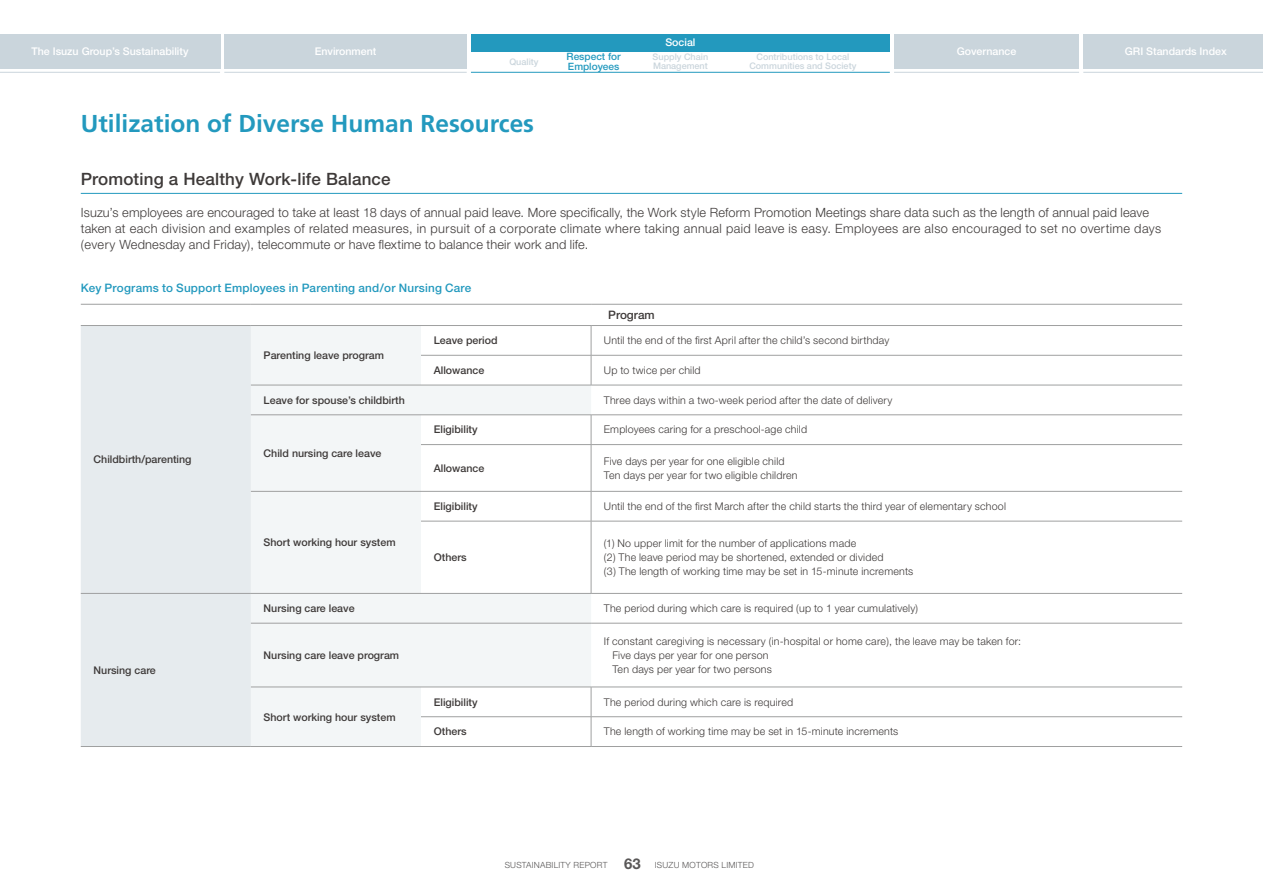
<style>
.page{position:relative;width:1263px;height:893px;background:#fff}
.page>*{position:absolute;margin:0;border:0;box-sizing:border-box;transform-origin:0 0}
.EN__第2階層23Q{font:700 24.45px "Frutiger LT Pro";color:#2399be}
.EN__第3階層_本文見出し16Q{font:500 16.95px "Helvetica Neue";letter-spacing:.01em;color:#3e3a39}
.EN__本文_12Q{font:300 12.75px/15.9px "Helvetica Neue";letter-spacing:.015em;color:#3e3a39}
.EN_豆見出し図タイトル11Q{font:500 11.7px "Helvetica Neue";letter-spacing:.015em;color:#2399be}
.EN_枠内10Q強調{font:500 11.7px "Helvetica Neue";color:#3e3a39}
.EN_枠内10Q{font:300 10.65px/13.8px "Helvetica Neue";letter-spacing:.02em;color:#3e3a39}
.EN_枠内10Q強調-2{font:500 10.65px "Helvetica Neue";color:#3e3a39}
.t1{font:500 10.65px "Helvetica Neue";color:#fff}
.t2{font:500 10.05px/9.6px "Helvetica Neue";color:#2399be}
.t3{font:500 9px/8.6px "Helvetica Neue";color:#cad5dc}
.t4{font:300 8.55px "Helvetica Neue";letter-spacing:.025em;color:#595757}
.s1{font-weight:700;font-size:14.85px}
</style>
<div class="page">
<div style="left:81px;top:326px;width:170px;height:420px;background:#e6ebee"></div>
<svg style="left:251px;top:326px;width:340px;height:420px;fill:#f3f6f7"></svg>
<hr style="left:421px;top:355px;width:170px;height:1px;background:#9fa0a0">
<hr style="left:591px;top:355px;width:591px;height:1px;background:#9fa0a0">
<hr style="left:251px;top:385px;width:170px;height:1px;background:#9fa0a0">
<hr style="left:421px;top:385px;width:170px;height:1px;background:#9fa0a0">
<hr style="left:591px;top:385px;width:591px;height:1px;background:#9fa0a0">
<hr style="left:251px;top:415px;width:170px;height:1px;background:#9fa0a0">
<hr style="left:421px;top:415px;width:170px;height:1px;background:#9fa0a0">
<hr style="left:591px;top:415px;width:591px;height:1px;background:#9fa0a0">
<hr style="left:421px;top:444px;width:170px;height:1px;background:#9fa0a0">
<hr style="left:591px;top:444px;width:591px;height:1px;background:#9fa0a0">
<hr style="left:251px;top:491px;width:170px;height:1px;background:#9fa0a0">
<hr style="left:421px;top:491px;width:170px;height:1px;background:#9fa0a0">
<hr style="left:591px;top:491px;width:591px;height:1px;background:#9fa0a0">
<hr style="left:421px;top:521px;width:170px;height:1px;background:#9fa0a0">
<hr style="left:591px;top:521px;width:591px;height:1px;background:#9fa0a0">
<hr style="left:81px;top:593px;width:170px;height:1px;background:#9fa0a0">
<hr style="left:251px;top:593px;width:170px;height:1px;background:#9fa0a0">
<hr style="left:591px;top:593px;width:591px;height:1px;background:#9fa0a0">
<hr style="left:251px;top:623px;width:170px;height:1px;background:#9fa0a0">
<hr style="left:591px;top:623px;width:591px;height:1px;background:#9fa0a0">
<hr style="left:251px;top:687px;width:170px;height:1px;background:#9fa0a0">
<hr style="left:591px;top:687px;width:591px;height:1px;background:#9fa0a0">
<hr style="left:421px;top:716px;width:170px;height:1px;background:#9fa0a0">
<hr style="left:591px;top:716px;width:591px;height:1px;background:#9fa0a0">
<hr style="left:81px;top:746px;width:170px;height:1px;background:#9fa0a0">
<hr style="left:251px;top:746px;width:170px;height:1px;background:#9fa0a0">
<hr style="left:421px;top:746px;width:170px;height:1px;background:#9fa0a0">
<hr style="left:591px;top:746px;width:591px;height:1px;background:#9fa0a0">
<hr style="left:421px;top:593px;width:170px;height:1px;background:#9fa0a0">
<hr style="left:421px;top:623px;width:170px;height:1px;background:#9fa0a0">
<hr style="left:421px;top:687px;width:170px;height:1px;background:#9fa0a0">
<hr style="left:81px;top:304px;width:170px;height:1px;background:#9fa0a0">
<hr style="left:251px;top:304px;width:170px;height:1px;background:#9fa0a0">
<hr style="left:421px;top:304px;width:170px;height:1px;background:#9fa0a0">
<hr style="left:591px;top:304px;width:591px;height:1px;background:#9fa0a0">
<hr style="left:81px;top:325px;width:170px;height:1px;background:#9fa0a0">
<hr style="left:251px;top:325px;width:170px;height:1px;background:#9fa0a0">
<hr style="left:421px;top:325px;width:170px;height:1px;background:#9fa0a0">
<hr style="left:591px;top:325px;width:591px;height:1px;background:#9fa0a0">
<svg style="left:591px;top:415px;width:1px;height:29px"></svg>
<hr style="left:591px;top:445px;width:1px;height:46px;background:#9fa0a0">
<svg style="left:591px;top:492px;width:1px;height:29px"></svg>
<hr style="left:591px;top:521px;width:1px;height:72px;background:#9fa0a0">
<svg style="left:591px;top:687px;width:1px;height:59px"></svg>
<svg style="left:591px;top:326px;width:1px;height:29px"></svg>
<hr style="left:591px;top:355px;width:1px;height:30px;background:#9fa0a0">
<hr style="left:81px;top:193px;width:1101px;height:1px;background:#2399be">
<hr style="left:1083px;top:72px;width:180px;height:1px;background:#cad5dc">
<div style="left:1083px;top:34px;width:180px;height:34px;background:#cad5dc"></div>
<hr style="left:0;top:72px;width:220px;height:1px;background:#cad5dc">
<div style="left:0;top:34px;width:220px;height:34px;background:#cad5dc"></div>
<hr style="left:471px;top:72px;width:419px;height:1px;background:#2399be">
<div style="left:471px;top:34px;width:419px;height:17px;background:#2399be"></div>
<hr style="left:894px;top:72px;width:185px;height:1px;background:#cad5dc">
<div style="left:894px;top:34px;width:185px;height:34px;background:#cad5dc"></div>
<hr style="left:224px;top:72px;width:243px;height:1px;background:#cad5dc">
<div style="left:224px;top:34px;width:243px;height:34px;background:#cad5dc"></div>
<p class="t1" style="left:31px;top:45px;width:159px">The Isuzu Group’s Sustainability</p>
<p class="t1" style="left:315px;top:45px;width:63px">Environment</p>
<p class="t1" style="left:665px;top:36px;width:32px">Social</p>
<p class="t2" style="left:567px;top:52px;width:56px">Respect for<br>Employees</p>
<p class="t3" style="left:749px;top:53px;width:108px;text-align:center">Contributions to Local<br>Communities and Society</p>
<p class="t3" style="left:509px;top:57px;width:31px">Quality</p>
<p class="t3" style="left:653px;top:53px;width:57px">Supply Chain<br>Management</p>
<p class="EN__第2階層23Q" style="left:81px;top:109px;width:455px">Utilization of Diverse Human Resources</p>
<p class="EN__第3階層_本文見出し16Q" style="left:81px;top:169px;width:311px">Promoting a Healthy Work-life Balance</p>
<p class="t1" style="left:957px;top:45px;width:61px">Governance</p>
<p class="t1" style="left:1125px;top:45px;width:103px">GRI Standards Index</p>
<p class="EN__本文_12Q" style="left:81px;top:204px;width:1082px">Isuzu’s employees are encouraged to take at least 18 days of annual paid leave. More specifically, the Work style Reform Promotion Meetings share data such as the length of annual paid leave taken at each division and examples of related measures, in pursuit of a corporate climate where taking annual paid leave is easy. Employees are also encouraged to set no overtime days (every Wednesday and Friday), telecommute or have flextime to balance their work and life.</p>
<p class="EN_豆見出し図タイトル11Q" style="left:81px;top:281px;width:392px">Key Programs to Support Employees in Parenting and/or Nursing Care</p>
<p class="EN_枠内10Q強調" style="left:608px;top:308px;width:48px">Program</p>
<p class="EN_枠内10Q強調-2" style="left:264px;top:349px;width:122px">Parenting leave program</p>
<p class="EN_枠内10Q強調-2" style="left:434px;top:334px;width:65px">Leave period</p>
<p class="EN_枠内10Q" style="left:604px;top:333px;width:287px">Until the end of the first April after the child’s second birthday</p>
<p class="EN_枠内10Q強調-2" style="left:434px;top:364px;width:52px">Allowance</p>
<p class="EN_枠内10Q" style="left:604px;top:363px;width:98px">Up to twice per child</p>
<p class="EN_枠内10Q強調-2" style="left:94px;top:453px;width:100px">Childbirth/parenting</p>
<p class="EN_枠内10Q強調-2" style="left:94px;top:664px;width:64px">Nursing care</p>
<p class="EN_枠内10Q強調-2" style="left:264px;top:394px;width:143px">Leave for spouse’s childbirth</p>
<p class="EN_枠内10Q" style="left:604px;top:393px;width:290px">Three days within a two-week period after the date of delivery</p>
<p class="EN_枠内10Q強調-2" style="left:264px;top:447px;width:119px">Child nursing care leave</p>
<p class="EN_枠内10Q強調-2" style="left:264px;top:536px;width:133px">Short working hour system</p>
<p class="EN_枠内10Q強調-2" style="left:434px;top:423px;width:45px">Eligibility</p>
<p class="EN_枠内10Q" style="left:604px;top:423px;width:205px">Employees caring for a preschool-age child</p>
<p class="EN_枠内10Q強調-2" style="left:434px;top:462px;width:52px">Allowance</p>
<p class="EN_枠内10Q" style="left:604px;top:454px;width:182px">Five days per year for one eligible child</p>
<p class="EN_枠内10Q" style="left:604px;top:468px;width:195px">Ten days per year for two eligible children</p>
<p class="EN_枠内10Q強調-2" style="left:434px;top:500px;width:45px">Eligibility</p>
<p class="EN_枠内10Q" style="left:604px;top:499px;width:404px">Until the end of the first March after the child starts the third year of elementary school</p>
<p class="EN_枠内10Q強調-2" style="left:434px;top:551px;width:34px">Others</p>
<p class="EN_枠内10Q" style="left:604px;top:536px;width:254px">(1) No upper limit for the number of applications made</p>
<p class="EN_枠内10Q" style="left:604px;top:550px;width:281px">(2) The leave period may be shortened, extended or divided</p>
<p class="EN_枠内10Q" style="left:604px;top:564px;width:311px">(3) The length of working time may be set in 15-minute increments</p>
<p class="EN_枠内10Q強調-2" style="left:264px;top:602px;width:93px">Nursing care leave</p>
<p class="EN_枠内10Q" style="left:604px;top:601px;width:316px">The period during which care is required (up to 1 year cumulatively)</p>
<p class="EN_枠内10Q強調-2" style="left:264px;top:649px;width:137px">Nursing care leave program</p>
<p class="EN_枠内10Q" style="left:612px;top:634px;width:410px;text-indent:-9px">If constant caregiving is necessary (in-hospital or home care), the leave may be taken for:<br>Five days per year for one person<br>Ten days per year for two persons</p>
<p class="EN_枠内10Q強調-2" style="left:264px;top:710px;width:133px">Short working hour system</p>
<p class="EN_枠内10Q強調-2" style="left:434px;top:695px;width:45px">Eligibility</p>
<p class="EN_枠内10Q" style="left:604px;top:695px;width:191px">The period during which care is required</p>
<p class="EN_枠内10Q強調-2" style="left:434px;top:725px;width:34px">Others</p>
<p class="EN_枠内10Q" style="left:604px;top:724px;width:296px">The length of working time may be set in 15-minute increments</p>
<p class="t4" style="left:505px;top:859px;width:251px">SUSTAINABILITY REPORT <span class="s1">63</span> ISUZU MOTORS LIMITED</p>
</div>
